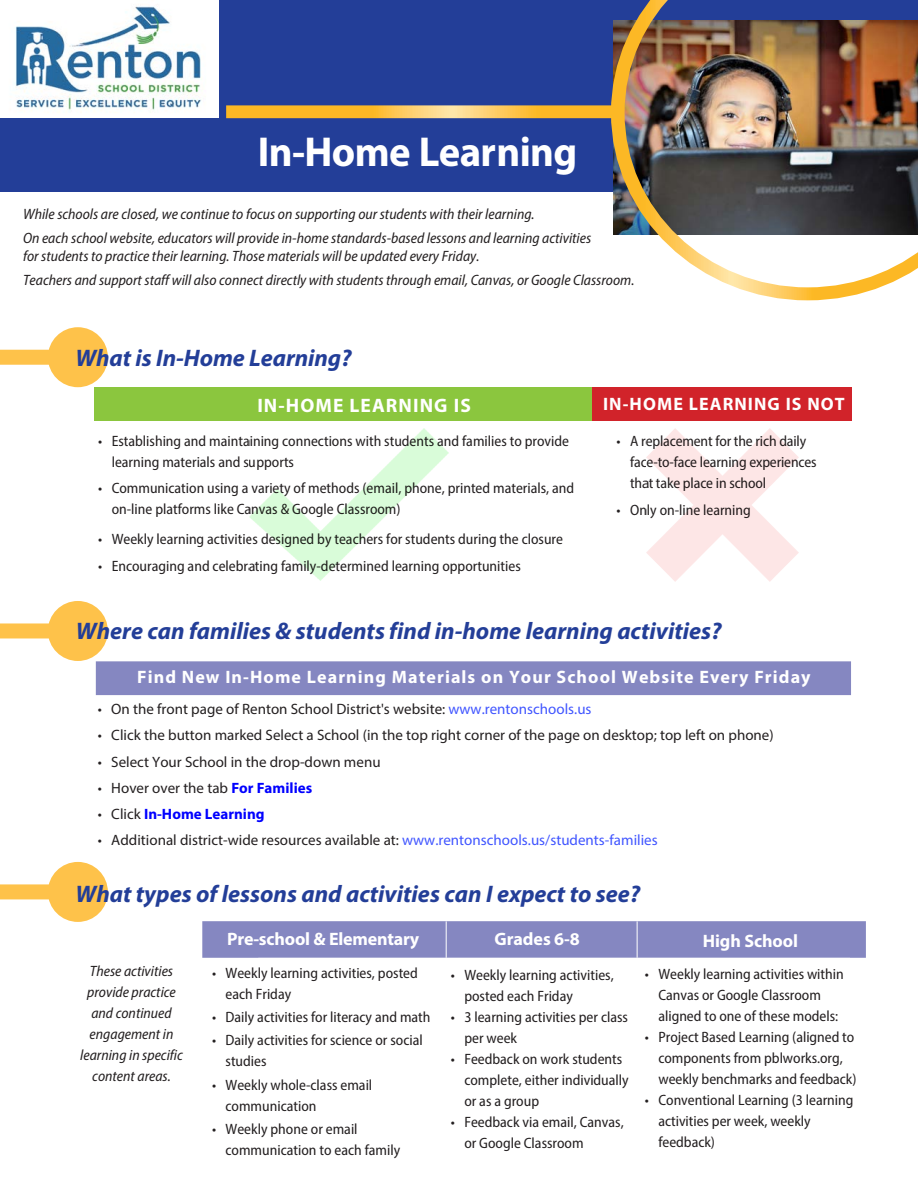
<style>
.page{position:relative;width:918px;height:1188px;background:#fff}
.page>*{position:absolute;margin:0;border:0;box-sizing:border-box;transform-origin:0 0}
.t1{font:700 42px "Myriad Pro";letter-spacing:-.015em;color:#fff}
.header1{font:italic 700 24px "Myriad Pro";color:#233e98}
.Table_header{font:700 19.5px "Myriad Pro";letter-spacing:.055em;color:#fff}
.Table_header-2{font:700 18px "Myriad Pro";letter-spacing:.06em;color:#fff}
.Table_header-3{font:700 18px "Myriad Pro";letter-spacing:-.01em;color:#fff}
.Table_header-4{font:700 18px "Myriad Pro";letter-spacing:-.005em;color:#fff}
.t2{font:semi-condensed 15px/21px "Myriad Pro";color:#231f20}
.Bulleted_List{font:italic semi-condensed 15px/21px "Myriad Pro";color:#231f20}
.t3{font:15px "Myriad Pro";color:#231f20}
.t4{font:700 15px "Myriad Pro";color:#00f}
.s1{font-stretch:semi-condensed}
.s2{color:#4055ff}
.s3{font-weight:700;color:#00f}
.s4{font-weight:400;font-stretch:semi-condensed;color:#231f20}
.s5{font-weight:400;color:#231f20}
</style>
<div class="page">
<div style="left:94px;top:387px;width:498px;height:33px;background:#8bc63e"></div>
<div style="left:0;top:350px;width:78px;height:15px;background:#fec24a"></div>
<div style="left:48px;top:327px;width:60px;height:60px;background:#fec24a;border-radius:50%"></div>
<div style="left:0;top:623px;width:78px;height:15px;background:#fec24a"></div>
<div style="left:48px;top:601px;width:60px;height:60px;background:#fec24a;border-radius:50%"></div>
<div style="left:0;top:884px;width:78px;height:15px;background:#fec24a"></div>
<div style="left:48px;top:862px;width:60px;height:60px;background:#fec24a;border-radius:50%"></div>
<div style="left:0;top:0;width:918px;height:191px;background:#233e98"></div>
<div style="left:592px;top:387px;width:260px;height:33px;background:#d1232a"></div>
<svg style="left:117px;top:695px;width:734px;height:1px"></svg>
<img style="left:0;top:0;width:219px;height:118px">
<div style="left:202px;top:921px;width:664px;height:37px;background:#8587c1"></div>
<hr style="left:446px;top:921px;width:1px;height:37px;background:#fff">
<hr style="left:637px;top:921px;width:1px;height:37px;background:#fff">
<img style="left:250px;top:428px;width:198px;height:153px">
<img style="left:646px;top:429px;width:153px;height:152px">
<img style="left:611px;top:0;width:306px;height:301px">
<div style="left:96px;top:661px;width:755px;height:34px;background:#8587c1"></div>
<svg style="left:226px;top:105px;width:386px;height:14px;fill:#fcb828"></svg>
<p class="t1" style="left:258px;top:124px;width:321px">In-Home Learning</p>
<p class="Bulleted_List" style="left:23px;top:202px;width:570px;line-height:23.9px">While schools are closed, we continue to focus on supporting our students with their learning.<br>On each school website, educators will provide in-home standards-based lessons and learning activities</p>
<p class="Bulleted_List" style="left:23px;top:243px;width:613px;line-height:24.3px">for students to practice their learning. Those materials will be updated every Friday.<br>Teachers and support staff will also connect directly with students through email, Canvas, or Google Classroom.</p>
<p class="header1" style="left:76px;top:342px;width:278px">What is In-Home Learning?</p>
<p class="Table_header" style="left:257px;top:393px;width:215px">IN-HOME LEARNING IS</p>
<p class="Table_header-2" style="left:603px;top:392px;width:243px">IN-HOME LEARNING IS NOT</p>
<p class="t2" style="left:112px;top:430px;width:459px;text-indent:-14px">• Establishing and maintaining connections with students and families to provide learning materials and supports</p>
<p class="t2" style="left:112px;top:477px;width:464px;text-indent:-14px">• Communication using a variety of methods (email, phone, printed materials, and on-line platforms like Canvas &amp; Google Classroom)</p>
<p class="t2" style="left:98px;top:528px;width:466px">• Weekly learning activities designed by teachers for students during the closure</p>
<p class="t2" style="left:98px;top:556px;width:424px">• Encouraging and celebrating family-determined learning opportunities</p>
<p class="t2" style="left:630px;top:430px;width:188px;text-indent:-13px">• A replacement for the rich daily face-to-face learning experiences that take place in school</p>
<p class="t2" style="left:617px;top:500px;width:136px">• Only on-line learning</p>
<p class="header1" style="left:76px;top:616px;width:647px">Where can families &amp; students find in-home learning activities?</p>
<p class="Table_header-2" style="left:137px;top:665px;width:675px">Find New In-Home Learning Materials on Your School Website Every Friday</p>
<p class="t3" style="left:98px;top:700px;width:495px"><span class="s1">•</span> On the front page of Renton School District's website: <span class="s2">www.rentonschools.us</span></p>
<p class="t3" style="left:98px;top:726px;width:677px"><span class="s1">•</span> Click the button marked Select a School (in the top right corner of the page on desktop; top left on phone)</p>
<p class="t3" style="left:98px;top:752px;width:284px"><span class="s1">•</span> Select Your School in the drop-down menu</p>
<p class="t3" style="left:98px;top:779px;width:216px"><span class="s1">•</span> Hover over the tab <span class="s3">For Families</span></p>
<p class="t4" style="left:98px;top:804px;width:168px"><span class="s4">•</span> <span class="s5">Click</span> In-Home Learning</p>
<p class="t3" style="left:98px;top:831px;width:561px"><span class="s1">•</span> Additional district-wide resources available at: <span class="s2">www.rentonschools.us/students-families</span></p>
<p class="header1" style="left:76px;top:878px;width:566px">What types of lessons and activities can I expect to see?</p>
<p class="Table_header-3" style="left:227px;top:927px;width:194px">Pre-school &amp; Elementary</p>
<p class="Table_header-4" style="left:703px;top:929px;width:97px">High School</p>
<p class="t2" style="left:226px;top:962px;width:194px;text-indent:-14px">• Weekly learning activities, posted each Friday</p>
<p class="t2" style="left:212px;top:1006px;width:220px">• Daily activities for literacy and math</p>
<p class="t2" style="left:226px;top:1030px;width:199px;text-indent:-14px">• Daily activities for science or social studies</p>
<p class="t2" style="left:226px;top:1074px;width:148px;text-indent:-14px">• Weekly whole-class email communication</p>
<p class="t2" style="left:226px;top:1118px;width:176px;text-indent:-14px">• Weekly phone or email communication to each family</p>
<p class="Table_header-2" style="left:495px;top:927px;width:87px">Grades 6-8</p>
<p class="Bulleted_List" style="left:80px;top:961px;width:104px;text-align:center">These activities provide practice and continued engagement in learning in specific content areas.</p>
<p class="t2" style="left:658px;top:964px;width:187px;text-indent:-13px">• Weekly learning activities within<br>Canvas or Google Classroom aligned to one of these models:</p>
<p class="t2" style="left:658px;top:1027px;width:199px;text-indent:-14px">• Project Based Learning (aligned to components from pblworks.org, weekly benchmarks and feedback)</p>
<p class="t2" style="left:658px;top:1090px;width:196px;text-indent:-13px">• Conventional Learning (3 learning activities per week, weekly feedback)</p>
<p class="t2" style="left:464px;top:965px;width:151px;text-indent:-14px">• Weekly learning activities, posted each Friday</p>
<p class="t2" style="left:464px;top:1007px;width:165px;text-indent:-14px">• 3 learning activities per class per week</p>
<p class="t2" style="left:464px;top:1049px;width:166px;text-indent:-14px">• Feedback on work students complete, either individually or as a group</p>
<p class="t2" style="left:464px;top:1112px;width:161px;text-indent:-14px">• Feedback via email, Canvas, or Google Classroom</p>
</div>
